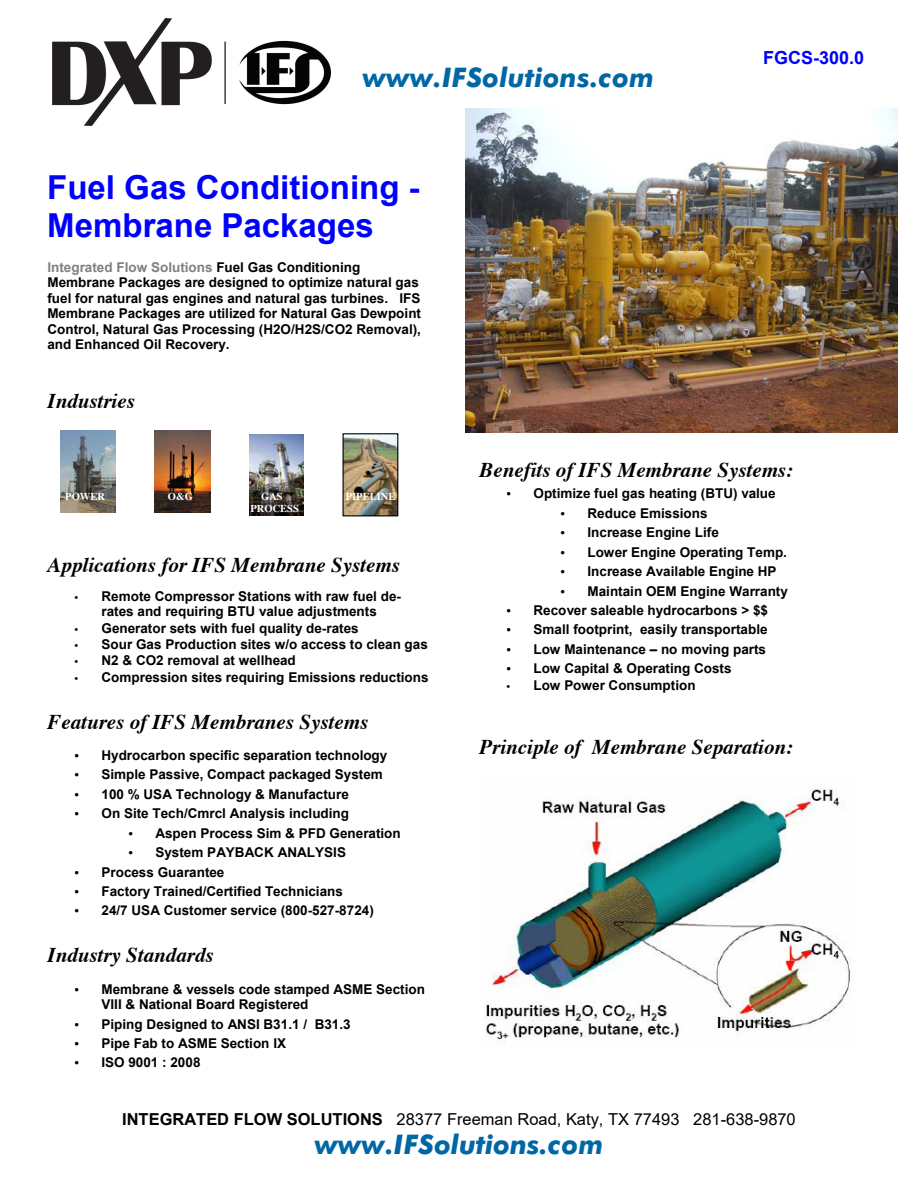
<style>
.page{position:relative;width:918px;height:1188px;background:#fff}
.page>*{position:absolute;margin:0;border:0;box-sizing:border-box;transform-origin:0 0}
.t1{font:700 33px/38px "Arial";color:#00f}
.t2{font:italic 700 27px "Futura BT";letter-spacing:.01em;color:#0067a5}
.t3{font:italic 700 21px "Times";color:#000}
.t4{font:700 18px "Arial";color:#00f}
.t5{font:16.5px "Arial";color:#000}
.t6{font:700 13.5px/15.6px "Arial";color:#000}
.t7{font:700 10.5px "Times";color:#fff}
.s1{color:#808080}
.s2{font-weight:700}
</style>
<div class="page">
<img style="left:345px;top:435px;width:51px;height:79px">
<div style="left:343px;top:433px;width:55px;height:83px;border:1px solid #000"></div>
<img style="left:465px;top:108px;width:432px;height:324px">
<img style="left:249px;top:435px;width:55px;height:81px">
<img style="left:60px;top:430px;width:55px;height:82px">
<img style="left:155px;top:430px;width:55px;height:82px">
<img style="left:485px;top:788px;width:365px;height:253px">
<img style="left:53px;top:18px;width:277px;height:107px">
<h2 class="t2" style="left:363px;top:61px;width:293px">www.IFSolutions.com</h2>
<h1 class="t1" style="left:47px;top:169px;width:374px">Fuel Gas Conditioning -<br>Membrane Packages</h1>
<p class="t6" style="left:47px;top:260px;width:375px"><span class="s1">Integrated Flow Solutions</span> Fuel Gas Conditioning Membrane Packages are designed to optimize natural gas fuel for natural gas engines and natural gas turbines. IFS Membrane Packages are utilized for Natural Gas Dewpoint Control, Natural Gas Processing (H2O/H2S/CO2 Removal), and Enhanced Oil Recovery.</p>
<h3 class="t3" style="left:48px;top:388px;width:89px">Industries</h3>
<h3 class="t4" style="left:763px;top:46px;width:103px">FGCS-300.0</h3>
<p class="t7" style="left:65px;top:490px;width:41px">POWER</p>
<p class="t7" style="left:168px;top:490px;width:27px">O&amp;G</p>
<p class="t7" style="left:261px;top:490px;width:23px">GAS</p>
<p class="t7" style="left:346px;top:490px;width:51px">PIPELINE</p>
<p class="t7" style="left:250px;top:502px;width:50px">PROCESS</p>
<h3 class="t3" style="left:48px;top:552px;width:354px">Applications for IFS Membrane Systems</h3>
<p class="t6" style="left:75px;top:589px;width:328px;text-align:center">• Remote Compressor Stations with raw fuel de&shy;rates and requiring BTU value adjustments</p>
<p class="t6" style="left:75px;top:620px;width:286px">• Generator sets with fuel quality de-rates</p>
<p class="t6" style="left:75px;top:637px;width:355px">• Sour Gas Production sites w/o access to clean gas</p>
<p class="t6" style="left:75px;top:653px;width:223px">• N2 &amp; CO2 removal at wellhead</p>
<p class="t6" style="left:74px;top:670px;width:356px">• Compression sites requiring Emissions reductions</p>
<h3 class="t3" style="left:48px;top:708px;width:322px">Features of IFS Membranes Systems</h3>
<p class="t6" style="left:75px;top:748px;width:314px">• Hydrocarbon specific separation technology</p>
<p class="t6" style="left:75px;top:767px;width:310px">• Simple Passive, Compact packaged System</p>
<p class="t6" style="left:75px;top:787px;width:276px">• 100 % USA Technology &amp; Manufacture</p>
<p class="t6" style="left:75px;top:806px;width:276px">• On Site Tech/Cmrcl Analysis including</p>
<p class="t6" style="left:129px;top:826px;width:274px">• Aspen Process Sim &amp; PFD Generation</p>
<p class="t6" style="left:129px;top:845px;width:219px">• System PAYBACK ANALYSIS</p>
<p class="t6" style="left:75px;top:864px;width:151px">• Process Guarantee</p>
<p class="t6" style="left:75px;top:884px;width:270px">• Factory Trained/Certified Technicians</p>
<p class="t6" style="left:75px;top:903px;width:301px">• 24/7 USA Customer service (800-527-8724)</p>
<h3 class="t3" style="left:48px;top:942px;width:168px">Industry Standards</h3>
<p class="t6" style="left:102px;top:982px;width:325px;text-indent:-27px">• Membrane &amp; vessels code stamped ASME Section<br>VIII &amp; National Board Registered</p>
<p class="t6" style="left:75px;top:1016px;width:278px">• Piping Designed to ANSI B31.1 / B31.3</p>
<p class="t6" style="left:75px;top:1036px;width:213px">• Pipe Fab to ASME Section IX</p>
<p class="t6" style="left:75px;top:1055px;width:128px">• ISO 9001 : 2008</p>
<h3 class="t3" style="left:480px;top:457px;width:315px">Benefits of IFS Membrane Systems:</h3>
<p class="t6" style="left:507px;top:486px;width:271px">• Optimize fuel gas heating (BTU) value</p>
<p class="t6" style="left:561px;top:506px;width:149px">• Reduce Emissions</p>
<p class="t6" style="left:561px;top:525px;width:160px">• Increase Engine Life</p>
<p class="t6" style="left:561px;top:545px;width:228px">• Lower Engine Operating Temp.</p>
<p class="t6" style="left:561px;top:564px;width:218px">• Increase Available Engine HP</p>
<p class="t6" style="left:561px;top:583px;width:229px">• Maintain OEM Engine Warranty</p>
<p class="t6" style="left:507px;top:603px;width:263px">• Recover saleable hydrocarbons &gt; $$</p>
<p class="t6" style="left:507px;top:622px;width:263px">• Small footprint, easily transportable</p>
<p class="t6" style="left:507px;top:642px;width:261px">• Low Maintenance – no moving parts</p>
<p class="t6" style="left:507px;top:661px;width:227px">• Low Capital &amp; Operating Costs</p>
<p class="t6" style="left:507px;top:678px;width:191px">• Low Power Consumption</p>
<h3 class="t3" style="left:480px;top:733px;width:315px">Principle of Membrane Separation:</h3>
<p class="t5" style="left:122px;top:1108px;width:675px"><span class="s2">INTEGRATED FLOW SOLUTIONS</span> 28377 Freeman Road, Katy, TX 77493 281-638-9870</p>
<h2 class="t2" style="left:315px;top:1128px;width:290px">www.IFSolutions.com</h2>
</div>
